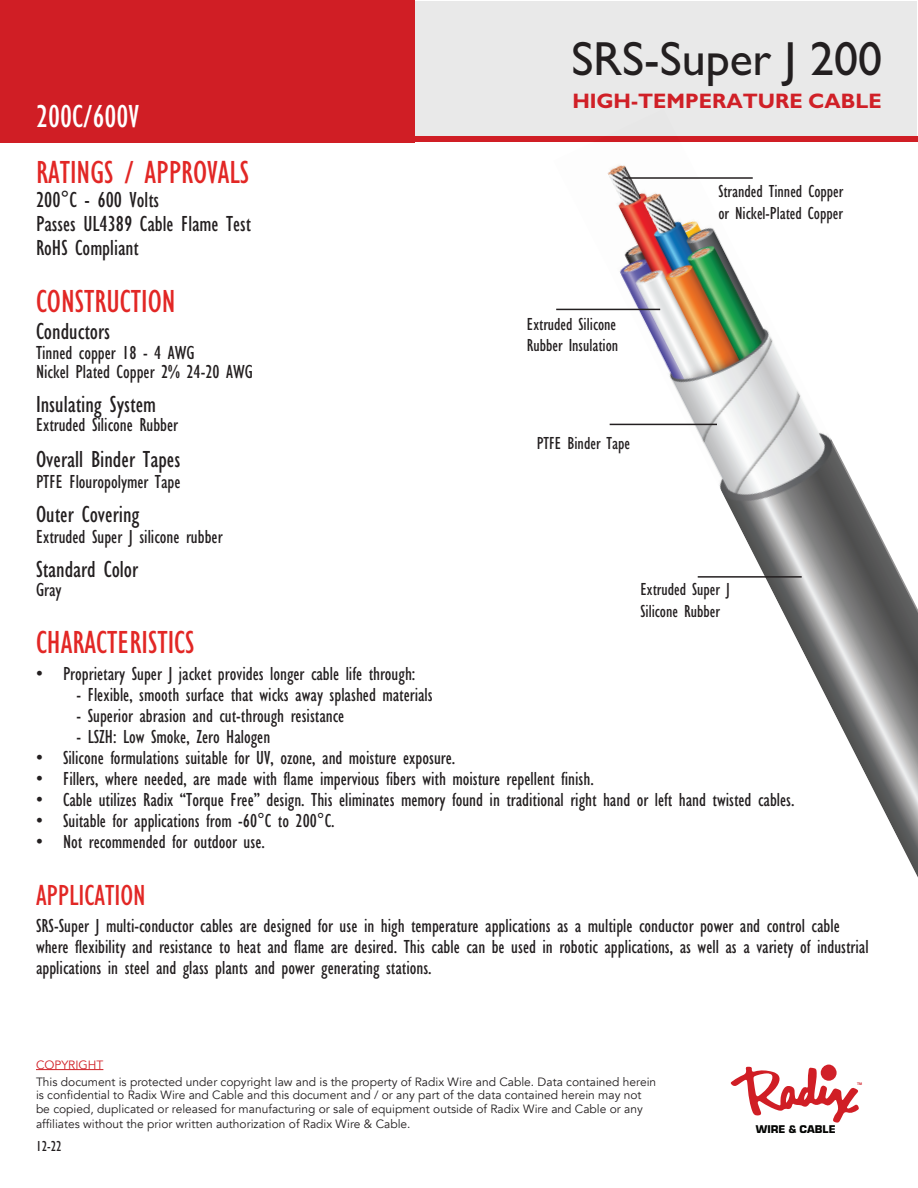
<style>
.page{position:relative;width:918px;height:1188px;background:#fff}
.page>*{position:absolute;margin:0;border:0;box-sizing:border-box;transform-origin:0 0}
.t1{font:500 48px "Gill Sans";color:#231f20}
.t2{font:condensed 33px "Gill Sans";color:#e22725}
.t3{font:condensed 33px "Gill Sans";color:#fff}
.t4{font:condensed 30px "Gill Sans";color:#e22725}
.t5{font:condensed 24px "Gill Sans";color:#231f20}
.t6{font:condensed 22.5px/24px "Gill Sans";color:#231f20}
.t7{font:700 21px "Gill Sans";color:#d02027}
.t8{font:condensed 19.5px/21px "Gill Sans";color:#231f20}
.t9{font:condensed 18px/21.6px "Gill Sans";color:#231f20}
.t10{font:condensed 15px "Gill Sans";color:#231f20}
.t11{font:12px/13.5px "Avenir";color:#231f20}
.t12{font:12px "Avenir";color:#d01e25}
.t13{font:900 11.7px "Eurostile";letter-spacing:.005em;color:#040503}
.t14{font:700 3.45px "Helvetica";color:#d02028}
</style>
<div class="page">
<div style="left:414px;top:1px;width:503px;height:137px;background:#e9e9e9"></div>
<div style="left:0;top:0;width:414px;height:142px;background:#d01e25"></div>
<div style="left:0;top:136px;width:918px;height:6px;background:#d01e25"></div>
<img style="left:556px;top:165px;width:362px;height:713px">
<hr style="left:623px;top:177px;width:130px;height:2px;background:#231f20">
<hr style="left:610px;top:424px;width:107px;height:1px;background:#231f20">
<hr style="left:698px;top:576px;width:104px;height:2px;background:#231f20">
<hr style="left:556px;top:309px;width:104px;height:1px;background:#231f20">
<svg style="left:730px;top:1066px;width:129px;height:57px"></svg>
<div style="left:821px;top:1064px;width:16px;height:17px;background:#d02029;border-radius:50%"></div>
<hr style="left:36px;top:1069px;width:67px;height:1px;background:#d01e25">
<h2 class="t3" style="left:36px;top:99px;width:105px">200C/600V</h2>
<h1 class="t1" style="left:571px;top:31px;width:312px">SRS-Super J 200</h1>
<p class="t7" style="left:572px;top:88px;width:311px">HIGH-TEMPERATURE CABLE</p>
<h2 class="t2" style="left:36px;top:154px;width:215px">RATINGS / APPROVALS</h2>
<p class="t6" style="left:36px;top:188px;width:217px">200°C - 600 Volts<br>Passes UL4389 Cable Flame Test<br>RoHS Compliant</p>
<p class="t9" style="left:718px;top:181px;width:127px">Stranded Tinned Copper or Nickel-Plated Copper</p>
<h2 class="t2" style="left:36px;top:284px;width:141px">CONSTRUCTION</h2>
<p class="t5" style="left:36px;top:318px;width:76px">Conductors</p>
<p class="t8" style="left:36px;top:343px;width:218px;line-height:19.5px">Tinned copper 18 - 4 AWG<br>Nickel Plated Copper 2% 24-20 AWG</p>
<p class="t5" style="left:36px;top:391px;width:121px">Insulating System</p>
<p class="t8" style="left:36px;top:415px;width:144px">Extruded Silicone Rubber</p>
<p class="t5" style="left:36px;top:447px;width:146px">Overall Binder Tapes</p>
<p class="t8" style="left:36px;top:472px;width:146px">PTFE Flouropolymer Tape</p>
<p class="t5" style="left:36px;top:501px;width:105px">Outer Covering</p>
<p class="t8" style="left:36px;top:527px;width:188px">Extruded Super J silicone rubber</p>
<p class="t5" style="left:36px;top:556px;width:104px">Standard Color</p>
<p class="t8" style="left:36px;top:580px;width:27px">Gray</p>
<h2 class="t2" style="left:36px;top:624px;width:160px">CHARACTERISTICS</h2>
<p class="t8" style="left:36px;top:664px;width:381px">• Proprietary Super J jacket provides longer cable life through:</p>
<p class="t8" style="left:77px;top:685px;width:358px">- Flexible, smooth surface that wicks away splashed materials</p>
<p class="t8" style="left:77px;top:706px;width:269px">- Superior abrasion and cut-through resistance</p>
<p class="t8" style="left:77px;top:727px;width:195px">- LSZH: Low Smoke, Zero Halogen</p>
<p class="t8" style="left:36px;top:748px;width:421px">• Silicone formulations suitable for UV, ozone, and moisture exposure.</p>
<p class="t8" style="left:36px;top:769px;width:559px">• Fillers, where needed, are made with flame impervious fibers with moisture repellent finish.</p>
<p class="t8" style="left:36px;top:790px;width:760px">• Cable utilizes Radix “Torque Free” design. This eliminates memory found in traditional right hand or left hand twisted cables.</p>
<p class="t8" style="left:36px;top:811px;width:300px">• Suitable for applications from -60°C to 200°C.</p>
<p class="t8" style="left:36px;top:832px;width:230px">• Not recommended for outdoor use.</p>
<p class="t9" style="left:527px;top:314px;width:93px">Extruded Silicone<br>Rubber Insulation</p>
<p class="t9" style="left:537px;top:433px;width:95px">PTFE Binder Tape</p>
<p class="t9" style="left:640px;top:579px;width:91px">Extruded Super J<br>Silicone Rubber</p>
<h3 class="t4" style="left:36px;top:879px;width:111px">APPLICATION</h3>
<p class="t8" style="left:36px;top:916px;width:834px">SRS-Super J multi-conductor cables are designed for use in high temperature applications as a multiple conductor power and control cable where flexibility and resistance to heat and flame are desired. This cable can be used in robotic applications, as well as a variety of industrial applications in steel and glass plants and power generating stations.</p>
<p class="t12" style="left:36px;top:1057px;width:69px">COPYRIGHT</p>
<p class="t11" style="left:36px;top:1075px;width:622px">This document is protected under copyright law and is the property of Radix Wire and Cable. Data contained herein is confidential to Radix Wire and Cable and this document and / or any part of the data contained herein may not be copied, duplicated or released for manufacturing or sale of equipment outside of Radix Wire and Cable or any</p>
<p class="t11" style="left:36px;top:1117px;width:376px">affiliates without the prior written authorization of Radix Wire &amp; Cable.</p>
<p class="t10" style="left:36px;top:1138px;width:27px">12-22</p>
<p class="t13" style="left:756px;top:1120px;width:81px">WIRE &amp; CABLE</p>
<p class="t14" style="left:857px;top:1081px;width:7px">TM</p>
</div>
